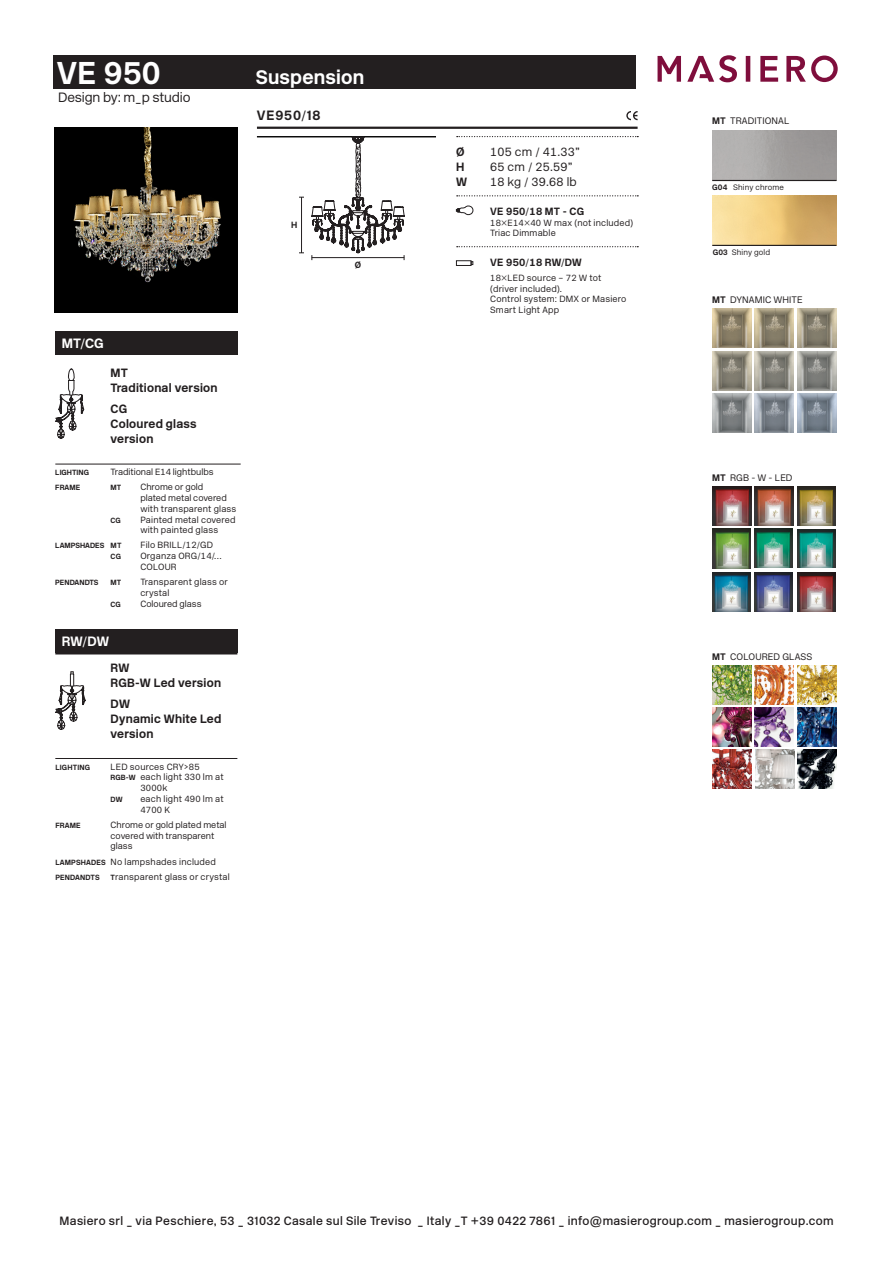
<style>
.page{position:relative;width:893px;height:1263px;background:#fff}
.page>*{position:absolute;margin:0;border:0;box-sizing:border-box;transform-origin:0 0}
.t1{font:700 31.5px "New Rail Alphabet";color:#fff}
.t2{font:700 19.5px "New Rail Alphabet";letter-spacing:.01em;color:#fff}
.t3{font:300 13.5px "New Rail Alphabet";letter-spacing:-.01em;color:#231f20}
.GENERALE_nome_princi{font:700 13.5px "New Rail Alphabet";letter-spacing:.015em;color:#fff}
.TECNICO_codice_prodo{font:700 13.5px "New Rail Alphabet";letter-spacing:.06em;color:#231f20}
.t4{font:500 12px "New Rail Alphabet";letter-spacing:.03em;color:#231f20}
.INTRO_titolo{font:700 12px/15px "New Rail Alphabet";letter-spacing:.02em;color:#231f20}
.TABELLA_dati{font:300 12px "New Rail Alphabet";letter-spacing:.02em;color:#231f20}
.TABELLA_dati-2{font:700 12px "New Rail Alphabet";color:#231f20}
.TABELLA_dati-3{font:700 10.5px "New Rail Alphabet";letter-spacing:.02em;color:#231f20}
.t5{font:300 9.45px "New Rail Alphabet";letter-spacing:.01em;color:#231f20}
.INTRO_dati{font:300 9px/10.8px "New Rail Alphabet";letter-spacing:.02em;color:#231f20}
.INTRO_dati-2{font:300 9px/10.8px "New Rail Alphabet";color:#231f20}
.TABELLA_lighting_sys{font:300 9px/10.8px "New Rail Alphabet";letter-spacing:.02em;color:#231f20}
.DISEGNO_quote{font:700 9px "New Rail Alphabet";color:#231f20}
.t6{font:300 7.8px "New Rail Alphabet";letter-spacing:.02em;color:#231f20}
.INTRO_dati-3{font:700 7.5px "New Rail Alphabet";color:#231f20}
.INTRO_dati-4{font:700 7.5px "New Rail Alphabet";letter-spacing:.02em;color:#231f20}
.s1{font-weight:700;font-size:7.5px}
.s2{font-weight:700}
</style>
<div class="page">
<svg style="left:657px;top:55px;width:181px;height:27px"></svg>
<img style="left:712px;top:309px;width:39px;height:39px">
<img style="left:755px;top:309px;width:39px;height:39px">
<img style="left:797px;top:309px;width:39px;height:39px">
<img style="left:712px;top:351px;width:39px;height:39px">
<img style="left:755px;top:351px;width:39px;height:39px">
<img style="left:797px;top:351px;width:39px;height:39px">
<img style="left:712px;top:394px;width:39px;height:39px">
<img style="left:755px;top:394px;width:39px;height:39px">
<img style="left:797px;top:394px;width:39px;height:39px">
<img style="left:712px;top:487px;width:39px;height:38px">
<img style="left:755px;top:487px;width:38px;height:38px">
<img style="left:797px;top:487px;width:39px;height:38px">
<img style="left:712px;top:529px;width:39px;height:39px">
<img style="left:755px;top:529px;width:38px;height:39px">
<img style="left:797px;top:529px;width:38px;height:39px">
<img style="left:712px;top:572px;width:39px;height:39px">
<img style="left:755px;top:573px;width:38px;height:38px">
<img style="left:797px;top:573px;width:38px;height:38px">
<img style="left:712px;top:665px;width:39px;height:39px">
<img style="left:712px;top:707px;width:39px;height:39px">
<img style="left:712px;top:750px;width:39px;height:39px">
<img style="left:797px;top:665px;width:39px;height:39px">
<img style="left:797px;top:707px;width:39px;height:39px">
<img style="left:797px;top:750px;width:39px;height:39px">
<img style="left:755px;top:665px;width:39px;height:39px">
<img style="left:755px;top:707px;width:39px;height:39px">
<img style="left:756px;top:750px;width:38px;height:39px">
<img style="left:712px;top:196px;width:124px;height:49px">
<hr style="left:712px;top:245px;width:124px;height:1px;background:#231f20">
<hr style="left:712px;top:180px;width:124px;height:1px;background:#231f20">
<img style="left:55px;top:128px;width:182px;height:185px">
<div style="left:54px;top:55px;width:582px;height:34px;background:#231f20"></div>
<hr style="left:257px;top:127px;width:381px;height:2px;background:#231f20">
<svg style="left:626px;top:111px;width:12px;height:9px"></svg>
<svg style="left:457px;top:136px;width:181px;height:1px"></svg>
<svg style="left:457px;top:195px;width:181px;height:1px"></svg>
<svg style="left:457px;top:246px;width:181px;height:1px"></svg>
<svg style="left:456px;top:205px;width:17px;height:10px"></svg>
<div style="left:456px;top:260px;width:15px;height:6px;border:1px solid #231f20"></div>
<svg style="left:55px;top:369px;width:29px;height:69px"></svg>
<hr style="left:55px;top:464px;width:186px;height:1px;background:#231f20">
<hr style="left:55px;top:758px;width:182px;height:1px;background:#231f20">
<svg style="left:55px;top:685px;width:30px;height:44px"></svg>
<div style="left:70px;top:674px;width:4px;height:12px;border:1px solid #231f20"></div>
<div style="left:55px;top:332px;width:182px;height:23px;background:#231f20"></div>
<div style="left:55px;top:629px;width:182px;height:24px;background:#231f20"></div>
<hr style="left:55px;top:652px;width:182px;height:2px;background:#231f20">
<hr style="left:257px;top:136px;width:179px;height:1px;background:#000">
<hr style="left:257px;top:137px;width:179px;height:1px;background:#000">
<hr style="left:301px;top:197px;width:1px;height:56px;background:#231f20">
<svg style="left:312px;top:137px;width:93px;height:123px"></svg>
<p class="t1" style="left:57px;top:52px;width:105px">VE 950</p>
<p class="t2" style="left:256px;top:64px;width:110px">Suspension</p>
<p class="TECNICO_codice_prodo" style="left:257px;top:106px;width:65px">VE950/18</p>
<p class="t3" style="left:58px;top:89px;width:134px">Design by: m_p studio</p>
<p class="GENERALE_nome_princi" style="left:62px;top:334px;width:44px">MT/CG</p>
<p class="INTRO_titolo" style="left:111px;top:366px;width:19px">MT</p>
<p class="INTRO_titolo" style="left:111px;top:381px;width:109px">Traditional version</p>
<p class="INTRO_titolo" style="left:111px;top:402px;width:18px">CG</p>
<p class="INTRO_titolo" style="left:111px;top:417px;width:88px">Coloured glass</p>
<p class="INTRO_titolo" style="left:111px;top:432px;width:44px">version</p>
<p class="INTRO_dati-3" style="left:55px;top:467px;width:35px">LIGHTING</p>
<p class="INTRO_dati-2" style="left:111px;top:466px;width:104px">Traditional E14 lightbulbs</p>
<p class="INTRO_dati-3" style="left:55px;top:483px;width:26px">FRAME</p>
<p class="INTRO_dati-3" style="left:111px;top:483px;width:12px">MT</p>
<p class="INTRO_dati-2" style="left:140px;top:481px;width:98px">Chrome or gold<br>plated metal covered with transparent glass</p>
<p class="INTRO_dati-3" style="left:111px;top:515px;width:12px">CG</p>
<p class="INTRO_dati" style="left:140px;top:514px;width:97px">Painted metal covered with painted glass</p>
<p class="INTRO_dati-3" style="left:55px;top:541px;width:68px">LAMPSHADES MT</p>
<p class="INTRO_dati" style="left:140px;top:540px;width:74px">Filo BRILL/12/GD</p>
<p class="INTRO_dati-3" style="left:111px;top:552px;width:12px">CG</p>
<p class="INTRO_dati" style="left:140px;top:551px;width:83px">Organza ORG/14/…<br>COLOUR</p>
<p class="INTRO_dati-3" style="left:55px;top:577px;width:45px">PENDANDTS</p>
<p class="INTRO_dati-3" style="left:111px;top:577px;width:12px">MT</p>
<p class="INTRO_dati" style="left:140px;top:576px;width:89px">Transparent glass or crystal</p>
<p class="INTRO_dati-3" style="left:111px;top:599px;width:12px">CG</p>
<p class="INTRO_dati-2" style="left:140px;top:598px;width:63px">Coloured glass</p>
<p class="GENERALE_nome_princi" style="left:62px;top:632px;width:49px">RW/DW</p>
<p class="INTRO_titolo" style="left:111px;top:660px;width:20px">RW</p>
<p class="INTRO_titolo" style="left:111px;top:675px;width:112px">RGB-W Led version</p>
<p class="INTRO_titolo" style="left:111px;top:696px;width:21px">DW</p>
<p class="INTRO_titolo" style="left:111px;top:711px;width:112px">Dynamic White Led version</p>
<p class="INTRO_dati-4" style="left:55px;top:762px;width:36px">LIGHTING</p>
<p class="INTRO_dati" style="left:111px;top:761px;width:91px">LED sources CRY&gt;85</p>
<p class="INTRO_dati" style="left:111px;top:772px;width:115px"><span class="s1">RGB-W</span> each light 330 lm at</p>
<p class="INTRO_dati" style="left:140px;top:782px;width:29px">3000k</p>
<p class="INTRO_dati-3" style="left:111px;top:794px;width:14px">DW</p>
<p class="INTRO_dati" style="left:140px;top:793px;width:85px">each light 490 lm at<br>4700 K</p>
<p class="INTRO_dati-3" style="left:55px;top:820px;width:27px">FRAME</p>
<p class="INTRO_dati-2" style="left:111px;top:819px;width:117px">Chrome or gold plated metal covered with transparent glass</p>
<p class="INTRO_dati" style="left:55px;top:856px;width:162px"><span class="s1">LAMPSHADES</span> No lampshades included</p>
<p class="INTRO_dati-4" style="left:55px;top:872px;width:46px">PENDANDTS</p>
<p class="INTRO_dati" style="left:111px;top:871px;width:121px"><span class="s1">T</span>ransparent glass or crystal</p>
<p class="DISEGNO_quote" style="left:291px;top:219px;width:8px">H</p>
<p class="DISEGNO_quote" style="left:355px;top:259px;width:8px">Ø</p>
<p class="TABELLA_dati-2" style="left:456px;top:143px;width:10px">Ø</p>
<p class="TABELLA_dati" style="left:490px;top:144px;width:91px">105 cm / 41.33”</p>
<p class="TABELLA_dati-2" style="left:456px;top:158px;width:10px">H</p>
<p class="TABELLA_dati" style="left:490px;top:159px;width:84px">65 cm / 25.59”</p>
<p class="TABELLA_dati-2" style="left:456px;top:173px;width:12px">W</p>
<p class="TABELLA_dati" style="left:490px;top:174px;width:88px">18 kg / 39.68 lb</p>
<p class="TABELLA_dati-3" style="left:490px;top:204px;width:95px">VE 950/18 MT - CG</p>
<p class="TABELLA_lighting_sys" style="left:490px;top:217px;width:144px">18×E14×40 W max (not included)<br>Triac Dimmable</p>
<p class="TABELLA_dati-3" style="left:490px;top:255px;width:93px">VE 950/18 RW/DW</p>
<p class="TABELLA_lighting_sys" style="left:490px;top:272px;width:113px">18×LED source – 72 W tot</p>
<p class="TABELLA_lighting_sys" style="left:490px;top:283px;width:73px">(driver included).</p>
<p class="TABELLA_lighting_sys" style="left:490px;top:294px;width:138px">Control system: DMX or Masiero<br>Smart Light App</p>
<p class="t5" style="left:712px;top:114px;width:79px"><span class="s2">MT</span> TRADITIONAL</p>
<p class="t6" style="left:712px;top:182px;width:73px"><span class="s2">G04</span> Shiny chrome</p>
<p class="t6" style="left:713px;top:248px;width:59px"><span class="s2">G03</span> Shiny gold</p>
<p class="t5" style="left:712px;top:293px;width:92px"><span class="s2">MT</span> DYNAMIC WHITE</p>
<p class="t5" style="left:712px;top:471px;width:82px"><span class="s2">MT</span> RGB - W - LED</p>
<p class="t5" style="left:712px;top:650px;width:102px"><span class="s2">MT</span> COLOURED GLASS</p>
<h3 class="t4" style="left:60px;top:1213px;width:776px">Masiero srl _ via Peschiere, 53 _ 31032 Casale sul Sile Treviso _ Italy _T +39 0422 7861 _ info@masierogroup.com _ masierogroup.com</h3>
</div>
